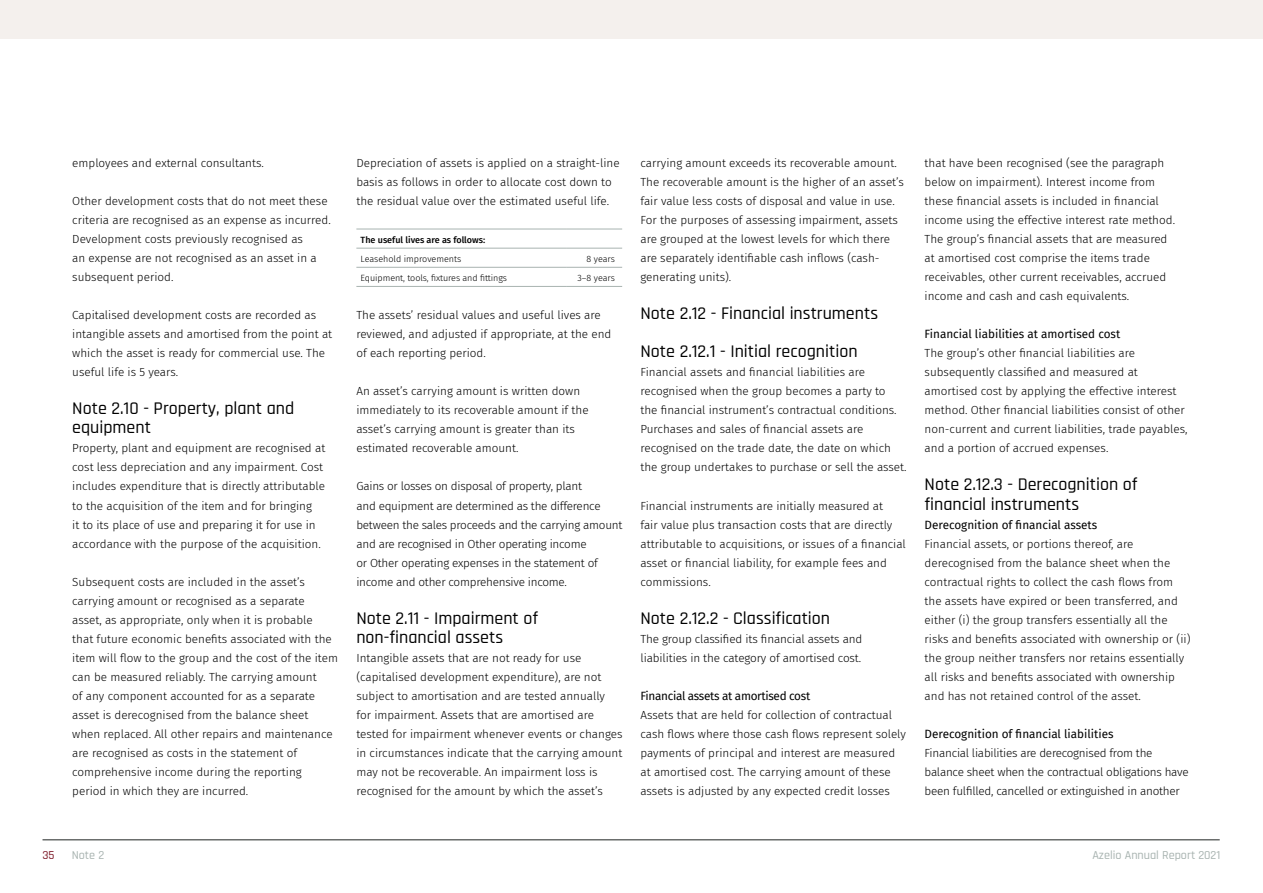
<style>
.page{position:relative;width:1263px;height:893px;background:#fff}
.page>*{position:absolute;margin:0;border:0;box-sizing:border-box;transform-origin:0 0}
.Underrubrik_1_brödte{font:500 18px/19px "Rajdhani";color:#000}
.t1{font:500 12.3px "Rajdhani";color:#a8b3b0}
.t2{font:500 12.3px "Rajdhani";color:#7e1b2a}
.Brödtext_framvagn{font:300 11.7px/19px "Fira Sans";color:#000}
.Brödtext_framvagn-2{font:300 11.7px/19px "Fira Sans";letter-spacing:-.02em;color:#000}
.Underrubrik_2_framva{font:11.7px "Fira Sans";color:#000}
.Underrubrik_2_framva-2{font:11.7px "Fira Sans";letter-spacing:-.025em;color:#000}
.t3{font:300 9px "Fira Sans";letter-spacing:-.01em;color:#000}
.t4{font:500 9px "Fira Sans";color:#000}
</style>
<div class="page">
<div style="left:0;top:0;width:1263px;height:39px;background:#f4f0ed"></div>
<hr style="left:43px;top:840px;width:1177px;height:1px;background:#1f2322">
<svg style="left:356px;top:247px;width:211px;height:20px"></svg>
<hr style="left:356px;top:229px;width:211px;height:1px;background:#a8b3b0">
<hr style="left:567px;top:229px;width:55px;height:1px;background:#a8b3b0">
<hr style="left:356px;top:248px;width:211px;height:1px;background:#a8b3b0">
<hr style="left:567px;top:248px;width:55px;height:1px;background:#a8b3b0">
<hr style="left:356px;top:267px;width:211px;height:1px;background:#a8b3b0">
<hr style="left:567px;top:267px;width:55px;height:1px;background:#a8b3b0">
<hr style="left:356px;top:286px;width:211px;height:1px;background:#a8b3b0">
<hr style="left:567px;top:286px;width:55px;height:1px;background:#a8b3b0">
<p class="Brödtext_framvagn" style="left:72px;top:153px;width:193px">employees and external consultants.</p>
<p class="Brödtext_framvagn" style="left:72px;top:191px;width:260px">Other development costs that do not meet these criteria are recognised as an expense as incurred.<br>Development costs previously recognised as<br>an expense are not recognised as an asset in a subsequent period.</p>
<p class="Brödtext_framvagn" style="left:72px;top:305px;width:261px">Capitalised development costs are recorded as intangible assets and amortised from the point at which the asset is ready for commercial use. The useful life is 5 years.</p>
<p class="Underrubrik_1_brödte" style="left:72px;top:400px;width:223px">Note 2.10 - Property, plant and equipment</p>
<p class="Brödtext_framvagn" style="left:72px;top:439px;width:255px">Property, plant and equipment are recognised at cost less depreciation and any impairment. Cost includes expenditure that is directly attributable to the acquisition of the item and for bringing<br>it to its place of use and preparing it for use in accordance with the purpose of the acquisition.</p>
<p class="Brödtext_framvagn" style="left:72px;top:572px;width:267px">Subsequent costs are included in the asset’s carrying amount or recognised as a separate<br>asset, as appropriate, only when it is probable<br>that future economic benefits associated with the item will flow to the group and the cost of the item can be measured reliably. The carrying amount<br>of any component accounted for as a separate asset is derecognised from the balance sheet when replaced. All other repairs and maintenance are recognised as costs in the statement of comprehensive income during the reporting period in which they are incurred.</p>
<p class="Brödtext_framvagn" style="left:356px;top:153px;width:265px">Depreciation of assets is applied on a straight-line basis as follows in order to allocate cost down to the residual value over the estimated useful life.</p>
<p class="t4" style="left:361px;top:232px;width:126px">The useful lives are as follows:</p>
<p class="t3" style="left:361px;top:252px;width:102px">Leasehold improvements</p>
<p class="t3" style="left:586px;top:252px;width:30px">8 years</p>
<p class="t3" style="left:361px;top:272px;width:148px">Equipment, tools, fixtures and fittings</p>
<p class="t3" style="left:577px;top:272px;width:39px">3–8 years</p>
<p class="Brödtext_framvagn" style="left:356px;top:305px;width:256px">The assets’ residual values and useful lives are reviewed, and adjusted if appropriate, at the end of each reporting period.</p>
<p class="Brödtext_framvagn" style="left:356px;top:382px;width:234px">An asset’s carrying amount is written down immediately to its recoverable amount if the asset’s carrying amount is greater than its estimated recoverable amount.</p>
<p class="Brödtext_framvagn-2" style="left:356px;top:477px;width:268px">Gains or losses on disposal of property, plant<br>and equipment are determined as the difference between the sales proceeds and the carrying amount and are recognised in Other operating income<br>or Other operating expenses in the statement of income and other comprehensive income.</p>
<p class="Underrubrik_1_brödte" style="left:356px;top:609px;width:183px">Note 2.11 - Impairment of non-financial assets</p>
<p class="Brödtext_framvagn" style="left:356px;top:648px;width:268px">Intangible assets that are not ready for use (capitalised development expenditure), are not subject to amortisation and are tested annually for impairment. Assets that are amortised are tested for impairment whenever events or changes in circumstances indicate that the carrying amount may not be recoverable. An impairment loss is recognised for the amount by which the asset’s</p>
<p class="Brödtext_framvagn" style="left:640px;top:153px;width:265px">carrying amount exceeds its recoverable amount.<br>The recoverable amount is the higher of an asset’s fair value less costs of disposal and value in use.<br>For the purposes of assessing impairment, assets are grouped at the lowest levels for which there are separately identifiable cash inflows (cash&shy;generating units).</p>
<p class="Underrubrik_1_brödte" style="left:640px;top:304px;width:239px">Note 2.12 - Financial instruments</p>
<p class="Underrubrik_1_brödte" style="left:640px;top:342px;width:219px">Note 2.12.1 - Initial recognition</p>
<p class="Brödtext_framvagn" style="left:640px;top:362px;width:268px">Financial assets and financial liabilities are recognised when the group becomes a party to<br>the financial instrument’s contractual conditions.<br>Purchases and sales of financial assets are recognised on the trade date, the date on which the group undertakes to purchase or sell the asset.</p>
<p class="Brödtext_framvagn" style="left:640px;top:496px;width:267px">Financial instruments are initially measured at<br>fair value plus transaction costs that are directly attributable to acquisitions, or issues of a financial asset or financial liability, for example fees and commissions.</p>
<p class="Underrubrik_1_brödte" style="left:640px;top:609px;width:191px">Note 2.12.2 - Classification</p>
<p class="Brödtext_framvagn" style="left:640px;top:629px;width:223px">The group classified its financial assets and liabilities in the category of amortised cost.</p>
<p class="Underrubrik_2_framva-2" style="left:640px;top:687px;width:171px">Financial assets at amortised cost</p>
<p class="Brödtext_framvagn" style="left:640px;top:705px;width:267px">Assets that are held for collection of contractual cash flows where those cash flows represent solely payments of principal and interest are measured at amortised cost. The carrying amount of these assets is adjusted by any expected credit losses</p>
<p class="Brödtext_framvagn" style="left:924px;top:153px;width:252px">that have been recognised (see the paragraph below on impairment). Interest income from these financial assets is included in financial income using the effective interest rate method.<br>The group’s financial assets that are measured at amortised cost comprise the items trade receivables, other current receivables, accrued income and cash and cash equivalents.</p>
<p class="Underrubrik_2_framva" style="left:924px;top:325px;width:197px">Financial liabilities at amortised cost</p>
<p class="Brödtext_framvagn" style="left:924px;top:343px;width:264px">The group’s other financial liabilities are subsequently classified and measured at amortised cost by applying the effective interest method. Other financial liabilities consist of other non-current and current liabilities, trade payables, and a portion of accrued expenses.</p>
<p class="Underrubrik_1_brödte" style="left:924px;top:476px;width:214px">Note 2.12.3 - Derecognition of financial instruments</p>
<p class="Underrubrik_2_framva" style="left:924px;top:516px;width:174px">Derecognition of financial assets</p>
<p class="Brödtext_framvagn" style="left:924px;top:534px;width:267px">Financial assets, or portions thereof, are derecognised from the balance sheet when the contractual rights to collect the cash flows from the assets have expired or been transferred, and either (i) the group transfers essentially all the risks and benefits associated with ownership or (ii) the group neither transfers nor retains essentially all risks and benefits associated with ownership and has not retained control of the asset.</p>
<p class="Underrubrik_2_framva" style="left:924px;top:725px;width:190px">Derecognition of financial liabilities</p>
<p class="Brödtext_framvagn-2" style="left:924px;top:743px;width:266px">Financial liabilities are derecognised from the balance sheet when the contractual obligations have been fulfilled, cancelled or extinguished in another</p>
<p class="t2" style="left:43px;top:847px;width:14px">35</p>
<p class="t1" style="left:72px;top:847px;width:34px">Note 2</p>
<p class="t1" style="left:1092px;top:847px;width:130px">Azelio Annual Report 2021</p>
</div>
